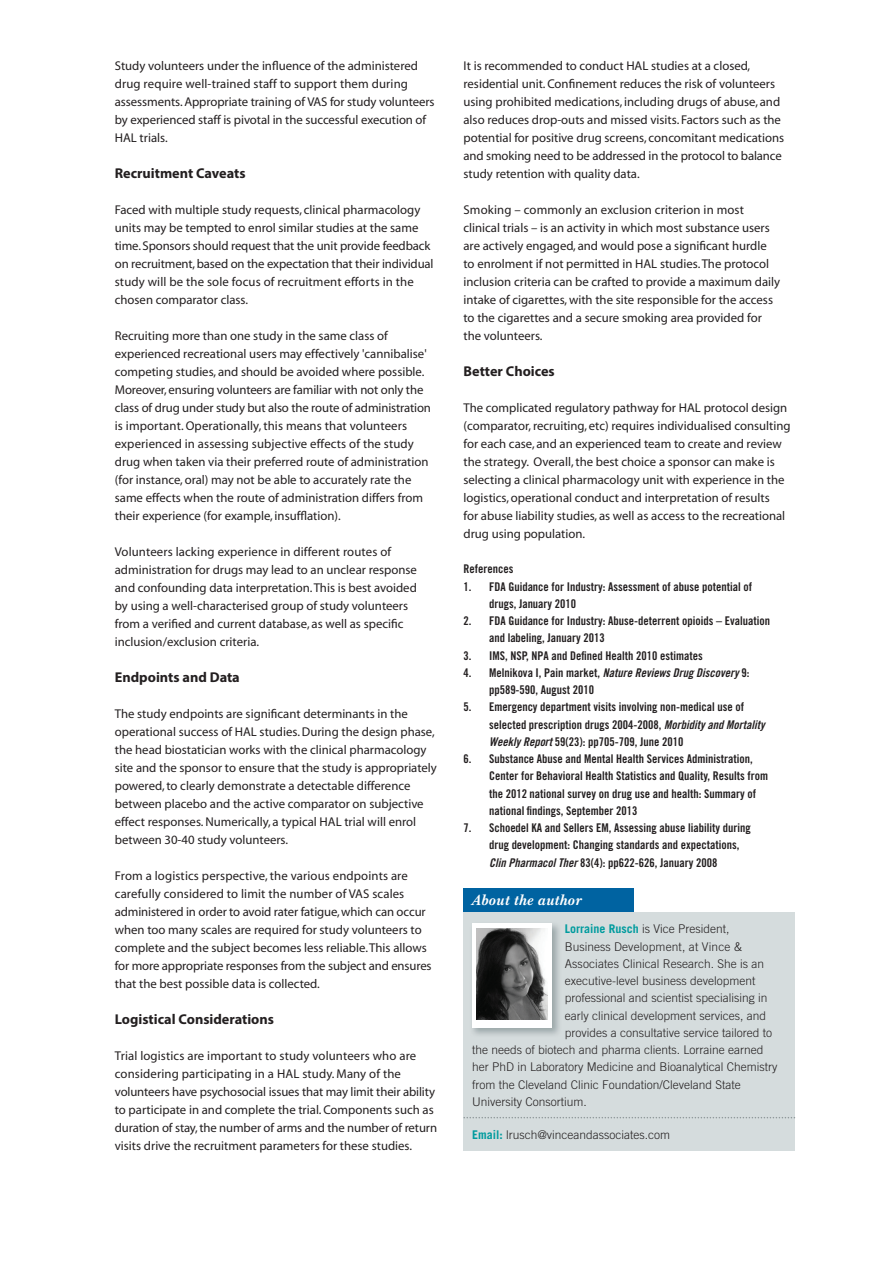
<style>
.page{position:relative;width:893px;height:1263px;background:#fff}
.page>*{position:absolute;margin:0;border:0;box-sizing:border-box;transform-origin:0 0}
.t1{font:italic 700 15px "New Baskerville IT Cby BT";color:#fff}
.t2{font:700 14.25px "Myriad Pro";color:#231f20}
.t3{font:12.75px/18px "Myriad";color:#231f20}
.t4{font:12px/17.2px "Trade Gothic Bold Cond Twenty";color:#231f20}
.t5{font:300 12px "Trade Gothic";color:#231f20}
.s1{font-family:"Trade Gothic Bold Cond Twenty Obl"}
.s2{font-weight:700;color:#009b9e}
</style>
<div class="page">
<div style="left:463px;top:912px;width:332px;height:238px;background:#d5dcdd"></div>
<img style="left:472px;top:923px;width:87px;height:112px">
<div style="left:472px;top:924px;width:80px;height:104px;background:#fff"></div>
<svg style="left:463px;top:1117px;width:332px;height:1px"></svg>
<img style="left:476px;top:928px;width:72px;height:91px">
<div style="left:463px;top:889px;width:171px;height:23px;background:#0063a1"></div>
<p class="t3" style="left:115px;top:57px;width:321px">Study volunteers under the influence of the administered drug require well-trained staff to support them during assessments. Appropriate training of VAS for study volunteers by experienced staff is pivotal in the successful execution of HAL trials.</p>
<p class="t2" style="left:115px;top:164px;width:132px">Recruitment Caveats</p>
<p class="t3" style="left:115px;top:201px;width:320px">Faced with multiple study requests, clinical pharmacology units may be tempted to enrol similar studies at the same time. Sponsors should request that the unit provide feedback on recruitment, based on the expectation that their individual study will be the sole focus of recruitment efforts in the chosen comparator class.</p>
<p class="t3" style="left:115px;top:327px;width:318px">Recruiting more than one study in the same class of experienced recreational users may effectively 'cannibalise' competing studies, and should be avoided where possible.<br>Moreover, ensuring volunteers are familiar with not only the class of drug under study but also the route of administration is important. Operationally, this means that volunteers experienced in assessing subjective effects of the study drug when taken via their preferred route of administration (for instance, oral) may not be able to accurately rate the same effects when the route of administration differs from their experience (for example, insufflation).</p>
<p class="t3" style="left:115px;top:543px;width:304px">Volunteers lacking experience in different routes of administration for drugs may lead to an unclear response and confounding data interpretation. This is best avoided by using a well-characterised group of study volunteers from a verified and current database, as well as specific inclusion/exclusion criteria.</p>
<p class="t2" style="left:115px;top:668px;width:127px">Endpoints and Data</p>
<p class="t3" style="left:115px;top:705px;width:324px">The study endpoints are significant determinants in the operational success of HAL studies. During the design phase, the head biostatician works with the clinical pharmacology site and the sponsor to ensure that the study is appropriately powered, to clearly demonstrate a detectable difference between placebo and the active comparator on subjective effect responses. Numerically, a typical HAL trial will enrol between 30-40 study volunteers.</p>
<p class="t3" style="left:115px;top:867px;width:318px">From a logistics perspective, the various endpoints are carefully considered to limit the number of VAS scales administered in order to avoid rater fatigue, which can occur when too many scales are required for study volunteers to complete and the subject becomes less reliable. This allows for more appropriate responses from the subject and ensures that the best possible data is collected.</p>
<p class="t2" style="left:115px;top:1010px;width:161px">Logistical Considerations</p>
<p class="t3" style="left:115px;top:1047px;width:324px">Trial logistics are important to study volunteers who are considering participating in a HAL study. Many of the volunteers have psychosocial issues that may limit their ability to participate in and complete the trial. Components such as duration of stay, the number of arms and the number of return visits drive the recruitment parameters for these studies.</p>
<p class="t3" style="left:463px;top:57px;width:322px">It is recommended to conduct HAL studies at a closed, residential unit. Confinement reduces the risk of volunteers using prohibited medications, including drugs of abuse, and also reduces drop-outs and missed visits. Factors such as the potential for positive drug screens, concomitant medications and smoking need to be addressed in the protocol to balance study retention with quality data.</p>
<p class="t3" style="left:463px;top:201px;width:318px">Smoking – commonly an exclusion criterion in most clinical trials – is an activity in which most substance users are actively engaged, and would pose a significant hurdle to enrolment if not permitted in HAL studies. The protocol inclusion criteria can be crafted to provide a maximum daily intake of cigarettes, with the site responsible for the access to the cigarettes and a secure smoking area provided for the volunteers.</p>
<p class="t2" style="left:463px;top:362px;width:93px">Better Choices</p>
<p class="t3" style="left:463px;top:399px;width:329px">The complicated regulatory pathway for HAL protocol design (comparator, recruiting, etc) requires individualised consulting for each case, and an experienced team to create and review the strategy. Overall, the best choice a sponsor can make is selecting a clinical pharmacology unit with experience in the logistics, operational conduct and interpretation of results<br>for abuse liability studies, as well as access to the recreational drug using population.</p>
<p class="t4" style="left:463px;top:560px;width:51px">References</p>
<p class="t4" style="left:489px;top:578px;width:265px;text-indent:-26px">1. FDA Guidance for Industry: Assessment of abuse potential of drugs, January 2010</p>
<p class="t4" style="left:489px;top:612px;width:283px;text-indent:-26px">2. FDA Guidance for Industry: Abuse-deterrent opioids – Evaluation and labeling, January 2013</p>
<p class="t4" style="left:463px;top:646px;width:241px">3. IMS, NSP, NPA and Defined Health 2010 estimates</p>
<p class="t4" style="left:489px;top:664px;width:262px;text-indent:-26px">4. Melnikova I, Pain market, <span class="s1">Nature Reviews Drug Discovery</span> 9: pp589-590, August 2010</p>
<p class="t4" style="left:489px;top:698px;width:277px;text-indent:-26px">5. Emergency department visits involving non-medical use of selected prescription drugs 2004-2008, <span class="s1">Morbidity and Mortality<br>Weekly Report</span> 59(23): pp705-709, June 2010</p>
<p class="t4" style="left:489px;top:750px;width:281px;text-indent:-26px">6. Substance Abuse and Mental Health Services Administration, Center for Behavioral Health Statistics and Quality, Results from the 2012 national survey on drug use and health: Summary of national findings, September 2013</p>
<p class="t4" style="left:489px;top:819px;width:263px;text-indent:-26px">7. Schoedel KA and Sellers EM, Assessing abuse liability during drug development: Changing standards and expectations,<br><span class="s1">Clin Pharmacol Ther</span> 83(4): pp622-626, January 2008</p>
<p class="t1" style="left:472px;top:890px;width:112px">About the author</p>
<p class="t5" style="left:565px;top:922px;width:166px"><span class="s2">Lorraine Rusch</span> is Vice President,</p>
<p class="t5" style="left:565px;top:939px;width:179px">Business Development, at Vince &amp;</p>
<p class="t5" style="left:565px;top:956px;width:201px">Associates Clinical Research. She is an</p>
<p class="t5" style="left:565px;top:974px;width:192px">executive-level business development</p>
<p class="t5" style="left:565px;top:991px;width:204px">professional and scientist specialising in</p>
<p class="t5" style="left:565px;top:1008px;width:203px">early clinical development services, and</p>
<p class="t5" style="left:565px;top:1025px;width:209px">provides a consultative service tailored to</p>
<p class="t5" style="left:472px;top:1043px;width:293px">the needs of biotech and pharma clients. Lorraine earned</p>
<p class="t5" style="left:472px;top:1060px;width:307px">her PhD in Laboratory Medicine and Bioanalytical Chemistry</p>
<p class="t5" style="left:472px;top:1077px;width:270px">from the Cleveland Clinic Foundation/Cleveland State</p>
<p class="t5" style="left:472px;top:1094px;width:116px">University Consortium.</p>
<p class="t5" style="left:472px;top:1127px;width:200px"><span class="s2">Email:</span> lrusch@vinceandassociates.com</p>
</div>
